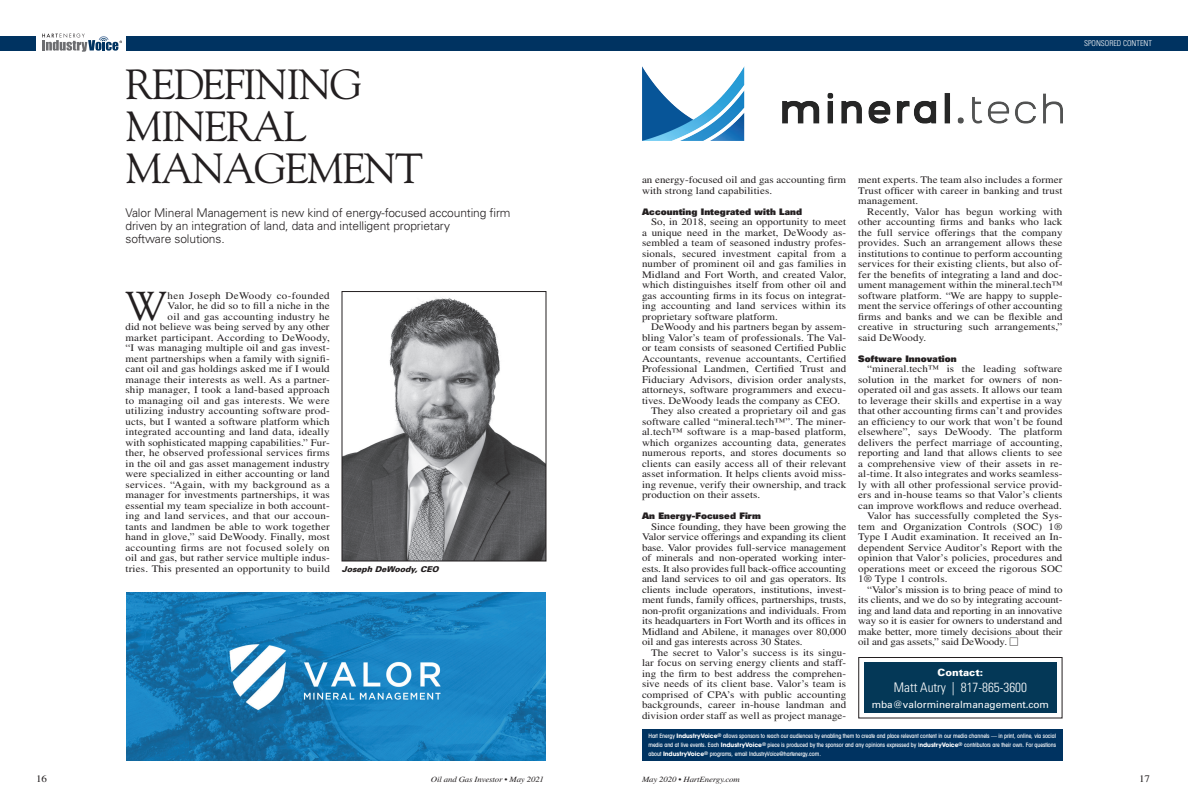
<style>
.page{position:relative;width:1188px;height:810px;background:#fff}
.page>*{position:absolute;margin:0;border:0;box-sizing:border-box;transform-origin:0 0}
.OGI_FEATURE_HEAD{font:42px/42px "Goudy";letter-spacing:-.04em;color:#231f20}
.OGI_TXT-Drop_Cap{font:40.2px "Goudy";color:#231f20;scale:1.05 1}
.t1{font:300 condensed 13.2px "Univers";color:#fff}
.OGI_DECK{font:300 12px/13px "Univers";letter-spacing:-.01em;color:#231f20}
.OGI_TXT{font:10px/10.5px "Times LT Std";letter-spacing:.01em;color:#231f20;text-align:justify;scale:1.1 1}
.OGI_TXT-Drop_Cap-2{font:10px/10.5px "Times LT Std";letter-spacing:.01em;color:#231f20;text-align:right;scale:1.1 1}
.t2{font:10px "Univers";color:#fff}
.t3{font:900 10px "Univers";color:#fff}
.OGI_SUBHD{font:900 9px "Univers";letter-spacing:.01em;color:#231f20}
.t4{font:italic 8px "Times LT Std";letter-spacing:-.015em;color:#231f20;scale:1.1 1}
.OGI_CAPTIONS{font:italic 900 8px "Univers";color:#231f20}
.t5{font:300 condensed 8px "Univers";color:#fff}
.t6{font:500 condensed 6px/9px "Avant Garde";letter-spacing:-.01em;color:#fff;text-align:justify}
.s1{font-family:"Universal Newswith Comm Pi"}
.s2{font-weight:700;font-stretch:normal}
</style>
<div class="page">
<div style="left:0;top:36px;width:1188px;height:15px;background:#003361"></div>
<div style="left:36px;top:30px;width:90px;height:25px;background:#fff"></div>
<svg style="left:42px;top:33px;width:80px;height:19px"></svg>
<div style="left:642px;top:729px;width:421px;height:31px;background:#003361"></div>
<img style="left:344px;top:298px;width:200px;height:261px">
<div style="left:342px;top:291px;width:204px;height:270px;border:1px solid #231f20"></div>
<div style="left:858px;top:657px;width:205px;height:61px;border:1px solid #231f20"></div>
<div style="left:864px;top:663px;width:193px;height:50px;background:#043857"></div>
<img style="left:126px;top:592px;width:420px;height:168px">
<img style="left:642px;top:67px;width:421px;height:74px">
<p class="OGI_FEATURE_HEAD" style="left:126px;top:62px;width:299px">REDEFINING<br>MINERAL<br>MANAGEMENT</p>
<p class="OGI_DECK" style="left:126px;top:206px;width:387px">Valor Mineral Management is new kind of energy-focused accounting firm driven by an integration of land, data and intelligent proprietary<br>software solutions.</p>
<p class="OGI_TXT-Drop_Cap" style="left:125px;top:281px;width:42px">W</p>
<p class="OGI_TXT-Drop_Cap-2" style="left:126px;top:290px;width:187px">hen Joseph DeWoody co-founded<br>Valor, he did so to fill a niche in the<br>oil and gas accounting industry he<br>did not believe was being served by any other market participant. According to DeWoody, “I was managing multiple oil and gas invest&shy;ment partnerships when a family with signifi&shy;cant oil and gas holdings asked me if I would manage their interests as well. As a partner&shy;ship manager, I took a land-based approach to managing oil and gas interests. We were utilizing industry accounting software prod&shy;ucts, but I wanted a software platform which integrated accounting and land data, ideally with sophisticated mapping capabilities.” Fur&shy;ther, he observed professional services firms in the oil and gas asset management industry were specialized in either accounting or land services. “Again, with my background as a manager for investments partnerships, it was essential my team specialize in both account&shy;ing and land services, and that our accoun&shy;tants and landmen be able to work together hand in glove,” said DeWoody. Finally, most accounting firms are not focused solely on oil and gas, but rather service multiple indus&shy;tries. This presented an opportunity to build</p>
<p class="OGI_CAPTIONS" style="left:342px;top:563px;width:98px">Joseph DeWoody, CEO</p>
<p class="OGI_TXT-Drop_Cap-2" style="left:36px;top:773px;width:11px">16</p>
<p class="t4" style="left:431px;top:774px;width:104px">Oil and Gas Investor • May 2021</p>
<p class="t5" style="left:1084px;top:38px;width:69px">SPONSORED CONTENT</p>
<p class="OGI_TXT-Drop_Cap-2" style="left:642px;top:174px;width:187px;text-align:left">an energy-focused oil and gas accounting firm with strong land capabilities.</p>
<p class="OGI_SUBHD" style="left:642px;top:205px;width:162px">Accounting Integrated with Land</p>
<p class="OGI_TXT" style="left:642px;top:216px;width:187px;text-indent:9px">So, in 2018, seeing an opportunity to meet a unique need in the market, DeWoody as&shy;sembled a team of seasoned industry profes&shy;sionals, secured investment capital from a number of prominent oil and gas families in Midland and Fort Worth, and created Valor, which distinguishes itself from other oil and gas accounting firms in its focus on integrat&shy;ing accounting and land services within its proprietary software platform.</p>
<p class="OGI_TXT" style="left:642px;top:321px;width:187px;text-indent:9px">DeWoody and his partners began by assem&shy;bling Valor’s team of professionals. The Val&shy;or team consists of seasoned Certified Public Accountants, revenue accountants, Certified Professional Landmen, Certified Trust and Fiduciary Advisors, division order analysts, attorneys, software programmers and execu&shy;tives. DeWoody leads the company as CEO.</p>
<p class="OGI_TXT" style="left:642px;top:405px;width:187px;text-indent:9px">They also created a proprietary oil and gas software called “mineral.tech™”. The miner&shy;al.tech™ software is a map-based platform, which organizes accounting data, generates numerous reports, and stores documents so clients can easily access all of their relevant asset information. It helps clients avoid miss&shy;ing revenue, verify their ownership, and track production on their assets.</p>
<p class="OGI_SUBHD" style="left:642px;top:510px;width:120px">An Energy-Focused Firm</p>
<p class="OGI_TXT" style="left:642px;top:521px;width:187px;text-indent:9px">Since founding, they have been growing the Valor service offerings and expanding its client base. Valor provides full-service management of minerals and non-operated working inter&shy;ests. It also provides full back-office accounting and land services to oil and gas operators. Its clients include operators, institutions, invest&shy;ment funds, family offices, partnerships, trusts, non-profit organizations and individuals. From its headquarters in Fort Worth and its offices in Midland and Abilene, it manages over 80,000 oil and gas interests across 30 States.</p>
<p class="OGI_TXT" style="left:642px;top:647px;width:187px;text-indent:9px">The secret to Valor’s success is its singu&shy;lar focus on serving energy clients and staff&shy;ing the firm to best address the comprehen&shy;sive needs of its client base. Valor’s team is comprised of CPA’s with public accounting backgrounds, career in-house landman and division order staff as well as project manage-</p>
<p class="OGI_TXT" style="left:858px;top:174px;width:187px">ment experts. The team also includes a former Trust officer with career in banking and trust management.</p>
<p class="OGI_TXT" style="left:858px;top:206px;width:187px;text-indent:9px">Recently, Valor has begun working with other accounting firms and banks who lack the full service offerings that the company provides. Such an arrangement allows these institutions to continue to perform accounting services for their existing clients, but also of&shy;fer the benefits of integrating a land and doc&shy;ument management within the mineral.tech™ software platform. “We are happy to supple&shy;ment the service offerings of other accounting firms and banks and we can be flexible and creative in structuring such arrangements,” said DeWoody.</p>
<p class="OGI_SUBHD" style="left:858px;top:352px;width:100px">Software Innovation</p>
<p class="OGI_TXT" style="left:858px;top:363px;width:187px;text-indent:9px">“mineral.tech™ is the leading software solution in the market for owners of non&shy;operated oil and gas assets. It allows our team to leverage their skills and expertise in a way that other accounting firms can’t and provides an efficiency to our work that won’t be found elsewhere”, says DeWoody. The platform delivers the perfect marriage of accounting, reporting and land that allows clients to see a comprehensive view of their assets in re&shy;al-time. It also integrates and works seamless&shy;ly with all other professional service provid&shy;ers and in-house teams so that Valor’s clients can improve workflows and reduce overhead.</p>
<p class="OGI_TXT" style="left:858px;top:510px;width:187px;text-indent:9px">Valor has successfully completed the Sys&shy;tem and Organization Controls (SOC) 1® Type I Audit examination. It received an In&shy;dependent Service Auditor’s Report with the opinion that Valor’s policies, procedures and operations meet or exceed the rigorous SOC 1® Type 1 controls.</p>
<p class="OGI_TXT" style="left:858px;top:584px;width:187px;text-indent:9px">“Valor’s mission is to bring peace of mind to its clients, and we do so by integrating account&shy;ing and land data and reporting in an innovative way so it is easier for owners to understand and make better, more timely decisions about their oil and gas assets,” said DeWoody. <span class="s1">M</span></p>
<p class="t3" style="left:938px;top:666px;width:47px">Contact:</p>
<p class="t1" style="left:894px;top:679px;width:135px">Matt Autry | 817-865-3600</p>
<p class="t2" style="left:872px;top:698px;width:179px">mba@valormineralmanagement.com</p>
<p class="t6" style="left:648px;top:731px;width:409px">Hart Energy <span class="s2">IndustryVoice</span><sup>®</sup> allows sponsors to reach our audiences by enabling them to create and place relevant content in our media channels — in print, online, via social media and at live events. Each <span class="s2">IndustryVoice</span><sup>®</sup> piece is produced by the sponsor and any opinions expressed by I<span class="s2">ndustryVoice</span><sup>®</sup> contributors are their own. For questions about <span class="s2">IndustryVoice</span><sup>®</sup> programs, email IndustryVoice@hartenergy.com.</p>
<p class="t4" style="left:642px;top:774px;width:90px">May 2020 • HartEnergy.com</p>
<p class="OGI_TXT-Drop_Cap-2" style="left:1139px;top:773px;width:11px">17</p>
</div>
